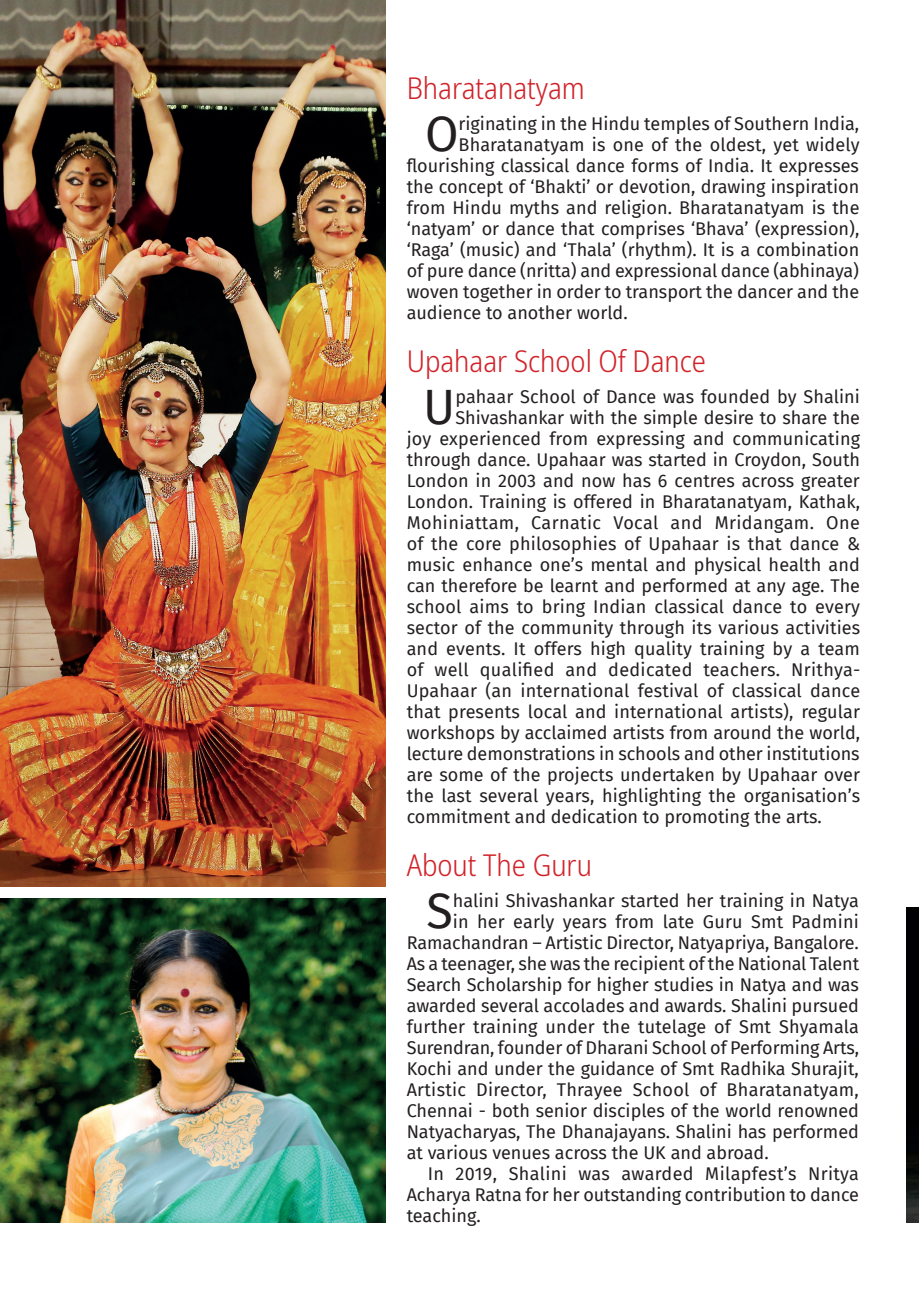
<style>
.page{position:relative;width:919px;height:1289px;background:#fff}
.page>*{position:absolute;margin:0;border:0;box-sizing:border-box;transform-origin:0 0}
.t1{font:48.45px "Fira Sans";color:#231f20}
.t2{font:300 semi-condensed 30px "Noto Sans Display";color:#d1232a}
.t3{font:18px "Fira Sans";color:#231f20}
.t4{font:18px "Fira Sans";letter-spacing:.02em;color:#231f20}
</style>
<div class="page">
<img style="left:0;top:0;width:385px;height:886px">
<img style="left:0;top:898px;width:385px;height:324px">
<img style="left:906px;top:907px;width:12px;height:315px">
<h2 class="t2" style="left:406px;top:67px;width:180px">Bharatanatyam</h2>
<h1 class="t1" style="left:425px;top:97px;width:35px">O</h1>
<p class="t3" style="left:458px;top:110px;width:402px">riginating in the Hindu temples of Southern India,</p>
<p class="t3" style="left:458px;top:131px;width:402px">Bharatanatyam is one of the oldest, yet widely</p>
<p class="t3" style="left:406px;top:152px;width:454px">flourishing classical dance forms of India. It expresses</p>
<p class="t3" style="left:406px;top:173px;width:454px">the concept of ‘Bhakti’ or devotion, drawing inspiration</p>
<p class="t3" style="left:406px;top:194px;width:454px">from Hindu myths and religion. Bharatanatyam is the</p>
<p class="t3" style="left:406px;top:215px;width:454px">‘natyam’ or dance that comprises ‘Bhava’ (expression),</p>
<p class="t3" style="left:406px;top:236px;width:454px">‘Raga’ (music) and ‘Thala’ (rhythm). It is a combination</p>
<p class="t3" style="left:406px;top:257px;width:454px">of pure dance (nritta) and expressional dance (abhinaya)</p>
<p class="t3" style="left:406px;top:278px;width:454px">woven together in order to transport the dancer and the</p>
<p class="t3" style="left:406px;top:299px;width:222px">audience to another world.</p>
<h2 class="t2" style="left:406px;top:340px;width:301px">Upahaar School Of Dance</h2>
<h1 class="t1" style="left:423px;top:370px;width:34px">U</h1>
<p class="t3" style="left:455px;top:383px;width:406px">pahaar School of Dance was founded by Shalini</p>
<p class="t3" style="left:455px;top:404px;width:406px">Shivashankar with the simple desire to share the</p>
<p class="t3" style="left:406px;top:425px;width:455px">joy experienced from expressing and communicating</p>
<p class="t3" style="left:406px;top:446px;width:455px">through dance. Upahaar was started in Croydon, South</p>
<p class="t3" style="left:406px;top:467px;width:454px">London in 2003 and now has 6 centres across greater</p>
<p class="t3" style="left:406px;top:488px;width:455px">London. Training is offered in Bharatanatyam, Kathak,</p>
<p class="t4" style="left:406px;top:509px;width:454px">Mohiniattam, Carnatic Vocal and Mridangam. One</p>
<p class="t3" style="left:406px;top:530px;width:455px">of the core philosophies of Upahaar is that dance &amp;</p>
<p class="t3" style="left:406px;top:551px;width:455px">music enhance one’s mental and physical health and</p>
<p class="t3" style="left:406px;top:572px;width:455px">can therefore be learnt and performed at any age. The</p>
<p class="t3" style="left:406px;top:593px;width:455px">school aims to bring Indian classical dance to every</p>
<p class="t3" style="left:406px;top:614px;width:455px">sector of the community through its various activities</p>
<p class="t3" style="left:406px;top:635px;width:455px">and events. It offers high quality training by a team</p>
<p class="t4" style="left:406px;top:656px;width:455px">of well qualified and dedicated teachers. Nrithya-</p>
<p class="t3" style="left:406px;top:677px;width:455px">Upahaar (an international festival of classical dance</p>
<p class="t3" style="left:406px;top:698px;width:455px">that presents local and international artists), regular</p>
<p class="t3" style="left:406px;top:719px;width:455px">workshops by acclaimed artists from around the world,</p>
<p class="t3" style="left:406px;top:740px;width:454px">lecture demonstrations in schools and other institutions</p>
<p class="t3" style="left:406px;top:761px;width:455px">are some of the projects undertaken by Upahaar over</p>
<p class="t3" style="left:406px;top:782px;width:455px">the last several years, highlighting the organisation’s</p>
<p class="t3" style="left:406px;top:803px;width:417px">commitment and dedication to promoting the arts.</p>
<h2 class="t2" style="left:406px;top:844px;width:187px">About The Guru</h2>
<h1 class="t1" style="left:426px;top:874px;width:28px">S</h1>
<p class="t3" style="left:453px;top:887px;width:407px">halini Shivashankar started her training in Natya</p>
<p class="t3" style="left:453px;top:908px;width:407px">in her early years from late Guru Smt Padmini</p>
<p class="t3" style="left:406px;top:929px;width:453px">Ramachandran – Artistic Director, Natyapriya, Bangalore.</p>
<p class="t3" style="left:406px;top:950px;width:454px">As a teenager, she was the recipient of the National Talent</p>
<p class="t3" style="left:406px;top:971px;width:453px">Search Scholarship for higher studies in Natya and was</p>
<p class="t3" style="left:406px;top:992px;width:453px">awarded several accolades and awards. Shalini pursued</p>
<p class="t3" style="left:406px;top:1013px;width:454px">further training under the tutelage of Smt Shyamala</p>
<p class="t3" style="left:406px;top:1034px;width:454px">Surendran, founder of Dharani School of Performing Arts,</p>
<p class="t3" style="left:406px;top:1055px;width:453px">Kochi and under the guidance of Smt Radhika Shurajit,</p>
<p class="t3" style="left:406px;top:1076px;width:453px">Artistic Director, Thrayee School of Bharatanatyam,</p>
<p class="t3" style="left:406px;top:1097px;width:453px">Chennai - both senior disciples of the world renowned</p>
<p class="t3" style="left:406px;top:1118px;width:453px">Natyacharyas, The Dhanajayans. Shalini has performed</p>
<p class="t3" style="left:406px;top:1139px;width:363px">at various venues across the UK and abroad.</p>
<p class="t4" style="left:427px;top:1160px;width:432px">In 2019, Shalini was awarded Milapfest’s Nritya</p>
<p class="t3" style="left:406px;top:1181px;width:454px">Acharya Ratna for her outstanding contribution to dance</p>
<p class="t3" style="left:406px;top:1202px;width:76px">teaching.</p>
</div>
